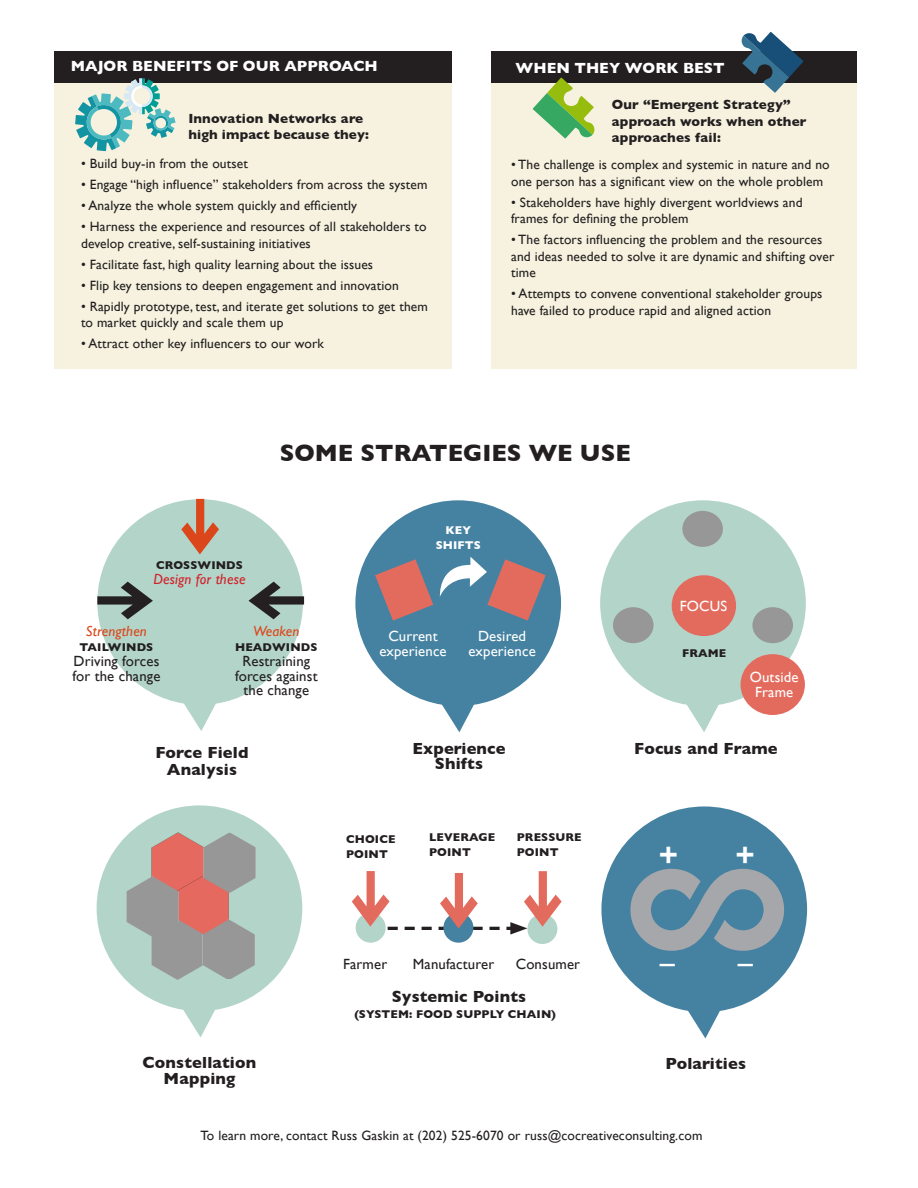
<style>
.page{position:relative;width:918px;height:1188px;background:#fff}
.page>*{position:absolute;margin:0;border:0;box-sizing:border-box;transform-origin:0 0}
.t1{font:700 30px "Gill Sans";color:#fff}
.t2{font:700 24px "Gill Sans";color:#231f20}
.t3{font:700 16.35px/14.7px "Gill Sans";letter-spacing:.01em;color:#231f20;text-align:center}
.t4{font:700 15px "Gill Sans";color:#fff}
.t5{font:14.7px/14.7px "Gill Sans";letter-spacing:.01em;color:#231f20}
.t6{font:14.7px/14.7px "Gill Sans";letter-spacing:.01em;color:#fff;text-align:center}
.t7{font:italic 14.7px "Gill Sans";letter-spacing:.01em;color:#db471a}
.t8{font:italic 14.7px "Gill Sans";letter-spacing:.01em;color:#d1232a}
.t9{font:13.5px/16.5px "Gill Sans";letter-spacing:.01em;color:#231f20}
.t10{font:700 13.5px/16.5px "Gill Sans";letter-spacing:.01em;color:#231f20}
.t11{font:700 11.55px/14.7px "Gill Sans";letter-spacing:.01em;color:#231f20}
.t12{font:700 11.55px "Gill Sans";letter-spacing:.01em;color:#fff}
</style>
<div class="page">
<svg style="left:600px;top:500px;width:206px;height:232px;fill:#b3d4c9"></svg>
<div style="left:491px;top:83px;width:366px;height:285px;background:#f6f2df"></div>
<div style="left:54px;top:83px;width:398px;height:285px;background:#f6f2df"></div>
<div style="left:54px;top:51px;width:398px;height:32px;background:#231f20"></div>
<svg style="left:75px;top:78px;width:101px;height:73px"></svg>
<div style="left:492px;top:51px;width:365px;height:32px;background:#231f20"></div>
<svg style="left:741px;top:32px;width:62px;height:61px"></svg>
<svg style="left:533px;top:78px;width:62px;height:61px"></svg>
<svg style="left:355px;top:500px;width:206px;height:232px;fill:#4582a1"></svg>
<svg style="left:375px;top:557px;width:171px;height:64px;background:#8c808c"></svg>
<svg style="left:99px;top:501px;width:203px;height:230px;fill:#b3d4c9"></svg>
<svg style="left:249px;top:582px;width:55px;height:37px;background:#7d8f89"></svg>
<svg style="left:97px;top:582px;width:56px;height:37px;background:#7d908a"></svg>
<svg style="left:181px;top:499px;width:38px;height:55px;background:#c29f88"></svg>
<div style="left:741px;top:654px;width:64px;height:61px;background:#e36b5e;border-radius:50%"></div>
<div style="left:672px;top:575px;width:64px;height:61px;background:#e36b5e;border-radius:50%"></div>
<div style="left:682px;top:511px;width:41px;height:36px;background:#979797;border-radius:50%"></div>
<div style="left:752px;top:607px;width:41px;height:36px;background:#979797;border-radius:50%"></div>
<div style="left:613px;top:607px;width:41px;height:36px;background:#979797;border-radius:50%"></div>
<svg style="left:601px;top:806px;width:206px;height:232px;fill:#4582a1"></svg>
<svg style="left:630px;top:869px;width:154px;height:82px;background:#7b96a6"></svg>
<svg style="left:97px;top:805px;width:205px;height:232px"></svg>
<div style="left:356px;top:913px;width:30px;height:30px;background:#b3d4c9;border-radius:50%"></div>
<div style="left:443px;top:913px;width:30px;height:30px;background:#4582a1;border-radius:50%"></div>
<div style="left:527px;top:914px;width:30px;height:30px;background:#b3d4c9;border-radius:50%"></div>
<svg style="left:352px;top:871px;width:210px;height:64px"></svg>
<img style="left:144px;top:828px;width:69px;height:44px">
<img style="left:186px;top:872px;width:51px;height:44px">
<img style="left:196px;top:829px;width:67px;height:67px">
<img style="left:144px;top:916px;width:67px;height:67px">
<img style="left:201px;top:916px;width:62px;height:63px">
<img style="left:118px;top:872px;width:68px;height:68px">
<p class="t4" style="left:71px;top:54px;width:309px">MAJOR BENEFITS OF OUR APPROACH</p>
<p class="t4" style="left:516px;top:56px;width:211px">WHEN THEY WORK BEST</p>
<p class="t10" style="left:188px;top:110px;width:182px">Innovation Networks are high impact because they:</p>
<p class="t9" style="left:81px;top:155px;width:168px">• Build buy-in from the outset</p>
<p class="t9" style="left:81px;top:176px;width:348px">• Engage “high influence” stakeholders from across the system</p>
<p class="t9" style="left:81px;top:197px;width:278px">• Analyze the whole system quickly and efficiently</p>
<p class="t9" style="left:81px;top:218px;width:347px">• Harness the experience and resources of all stakeholders to develop creative, self-sustaining initiatives</p>
<p class="t9" style="left:81px;top:256px;width:294px">• Facilitate fast, high quality learning about the issues</p>
<p class="t9" style="left:81px;top:277px;width:319px">• Flip key tensions to deepen engagement and innovation</p>
<p class="t9" style="left:81px;top:298px;width:348px">• Rapidly prototype, test, and iterate get solutions to get them to market quickly and scale them up</p>
<p class="t9" style="left:81px;top:335px;width:245px">• Attract other key influencers to our work</p>
<p class="t10" style="left:612px;top:96px;width:196px">Our “Emergent Strategy” approach works when other approaches fail:</p>
<p class="t9" style="left:511px;top:156px;width:320px">• The challenge is complex and systemic in nature and no one person has a significant view on the whole problem</p>
<p class="t9" style="left:511px;top:194px;width:293px">• Stakeholders have highly divergent worldviews and frames for defining the problem</p>
<p class="t9" style="left:511px;top:231px;width:325px">• The factors influencing the problem and the resources and ideas needed to solve it are dynamic and shifting over time</p>
<p class="t9" style="left:511px;top:285px;width:313px">• Attempts to convene conventional stakeholder groups have failed to produce rapid and aligned action</p>
<p class="t2" style="left:280px;top:433px;width:353px">SOME STRATEGIES WE USE</p>
<p class="t12" style="left:445px;top:521px;width:27px">KEY</p>
<p class="t12" style="left:436px;top:536px;width:47px">SHIFTS</p>
<p class="t11" style="left:156px;top:557px;width:88px">CROSSWINDS</p>
<p class="t8" style="left:153px;top:570px;width:94px">Design for these</p>
<p class="t7" style="left:86px;top:623px;width:62px">Strengthen</p>
<p class="t11" style="left:80px;top:640px;width:75px">TAILWINDS</p>
<p class="t5" style="left:72px;top:653px;width:90px">Driving forces for the change</p>
<p class="t7" style="left:253px;top:623px;width:48px">Weaken</p>
<p class="t11" style="left:235px;top:640px;width:84px">HEADWINDS</p>
<p class="t5" style="left:235px;top:653px;width:84px;text-align:center">Restraining forces against the change</p>
<p class="t6" style="left:388px;top:629px;width:51px">Current</p>
<p class="t6" style="left:379px;top:644px;width:69px">experience</p>
<p class="t6" style="left:478px;top:629px;width:50px">Desired</p>
<p class="t6" style="left:468px;top:644px;width:69px">experience</p>
<p class="t6" style="left:680px;top:599px;width:49px">FOCUS</p>
<p class="t11" style="left:682px;top:645px;width:46px">FRAME</p>
<p class="t6" style="left:750px;top:669px;width:50px">Outside<br>Frame</p>
<p class="t3" style="left:156px;top:745px;width:95px">Force Field</p>
<p class="t3" style="left:167px;top:761px;width:72px">Analysis</p>
<p class="t3" style="left:412px;top:741px;width:95px">Experience<br>Shifts</p>
<p class="t3" style="left:634px;top:740px;width:145px">Focus and Frame</p>
<p class="t11" style="left:346px;top:831px;width:51px">CHOICE<br>POINT</p>
<p class="t11" style="left:517px;top:830px;width:66px">PRESSURE</p>
<p class="t11" style="left:429px;top:830px;width:68px">LEVERAGE</p>
<p class="t11" style="left:429px;top:845px;width:43px">POINT</p>
<p class="t11" style="left:517px;top:844px;width:43px">POINT</p>
<p class="t1" style="left:658px;top:831px;width:22px">+</p>
<p class="t1" style="left:735px;top:831px;width:22px">+</p>
<p class="t5" style="left:343px;top:956px;width:46px">Farmer</p>
<p class="t5" style="left:413px;top:956px;width:83px">Manufacturer</p>
<p class="t5" style="left:516px;top:956px;width:66px">Consumer</p>
<p class="t1" style="left:660px;top:928px;width:16px">_</p>
<p class="t1" style="left:738px;top:928px;width:16px">_</p>
<p class="t3" style="left:392px;top:989px;width:136px">Systemic Points</p>
<p class="t11" style="left:354px;top:1007px;width:203px">(SYSTEM: FOOD SUPPLY CHAIN)</p>
<p class="t3" style="left:143px;top:1054px;width:115px;line-height:16.4px">Constellation<br>Mapping</p>
<p class="t3" style="left:666px;top:1056px;width:82px">Polarities</p>
<p class="t9" style="left:201px;top:1127px;width:503px">To learn more, contact Russ Gaskin at (202) 525-6070 or russ@cocreativeconsulting.com</p>
</div>
